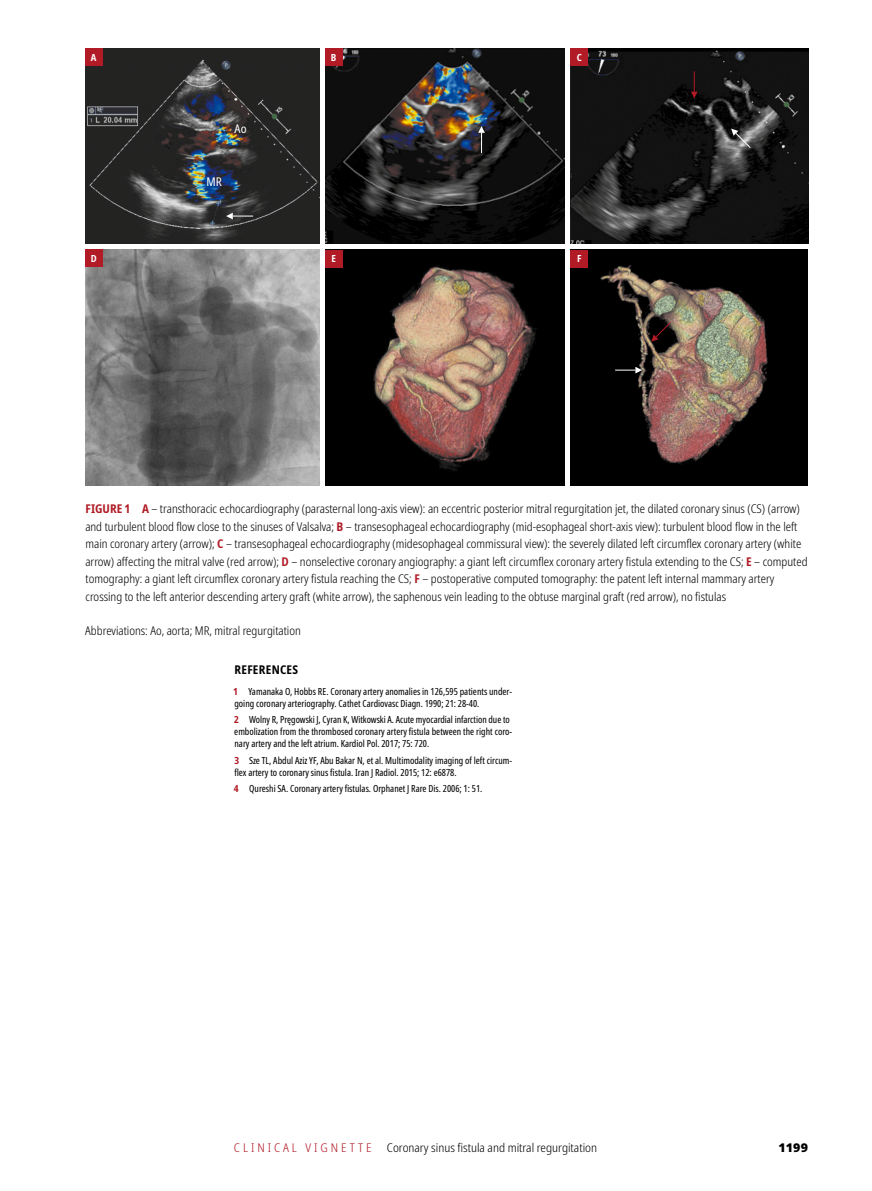
<style>
.page{position:relative;width:872px;height:1191px;background:#fff}
.page>*{position:absolute;margin:0;border:0;box-sizing:border-box;transform-origin:0 0}
.t1{font:300 condensed 12px/17.4px "Noto Sans";color:#000}
.t2{font:300 condensed 12px "Noto Sans";color:#000;scale:1.04 1}
.t3{font:300 condensed 12px "Noto Sans";letter-spacing:.24em;color:#b01b26;scale:1.04 1}
.t4{font:700 condensed 12px "Noto Sans";letter-spacing:.025em;color:#000}
.t5{font:900 12px "Noto Sans";color:#000;scale:1.04 1}
.t6{font:condensed 12px "Noto Sans";color:#fff}
.t7{font:extra-condensed 9.75px/12px "Noto Sans";color:#000}
.t8{font:700 condensed 9.75px "Noto Sans";color:#fff}
.s1{font-weight:700;color:#b01b26}
.s2{font-weight:700;font-stretch:condensed;color:#b01b26}
</style>
<div class="page">
<img style="left:85px;top:48px;width:234px;height:196px">
<img style="left:325px;top:48px;width:239px;height:195px">
<img style="left:570px;top:48px;width:238px;height:196px">
<img style="left:85px;top:250px;width:234px;height:235px">
<img style="left:325px;top:250px;width:239px;height:235px">
<img style="left:570px;top:250px;width:238px;height:235px">
<div style="left:85px;top:48px;width:17px;height:18px;background:#b01b26"></div>
<div style="left:325px;top:48px;width:17px;height:18px;background:#b01b26"></div>
<div style="left:570px;top:48px;width:18px;height:18px;background:#b01b26"></div>
<div style="left:85px;top:250px;width:17px;height:17px;background:#b01b26"></div>
<div style="left:325px;top:250px;width:17px;height:17px;background:#b01b26"></div>
<div style="left:570px;top:250px;width:18px;height:17px;background:#b01b26"></div>
<svg style="left:478px;top:126px;width:7px;height:27px"></svg>
<svg style="left:731px;top:129px;width:20px;height:20px"></svg>
<svg style="left:615px;top:367px;width:27px;height:6px"></svg>
<svg style="left:226px;top:213px;width:27px;height:6px"></svg>
<svg style="left:691px;top:71px;width:6px;height:27px"></svg>
<svg style="left:651px;top:321px;width:20px;height:21px"></svg>
<p class="t8" style="left:91px;top:50px;width:7px">A</p>
<p class="t8" style="left:331px;top:50px;width:7px">B</p>
<p class="t8" style="left:577px;top:50px;width:7px">C</p>
<p class="t6" style="left:234px;top:121px;width:14px">Ao</p>
<p class="t6" style="left:206px;top:173px;width:17px">MR</p>
<p class="t8" style="left:91px;top:251px;width:7px">D</p>
<p class="t8" style="left:331px;top:252px;width:6px">E</p>
<p class="t8" style="left:577px;top:252px;width:6px">F</p>
<p class="t1" style="left:85px;top:501px;width:724px"><span class="s1">FIGURE 1 A</span> – transthoracic echocardiography (parasternal long‑axis view): an eccentric posterior mitral regurgitation jet, the dilated coronary sinus (CS) (arrow) and turbulent blood flow close to the sinuses of Valsalva; <span class="s1">B</span> – transesophageal echocardiography (mid‑esophageal short‑axis view): turbulent blood flow in the left main coronary artery (arrow); <span class="s1">C</span> – transesophageal echocardiography (midesophageal commissural view): the severely dilated left circumflex coronary artery (white arrow) affecting the mitral valve (red arrow); <span class="s1">D</span> – nonselective coronary angiography: a giant left circumflex coronary artery fistula extending to the CS; <span class="s1">E</span> – computed tomography: a giant left circumflex coronary artery fistula reaching the CS; <span class="s1">F</span> – postoperative computed tomography: the patent left internal mammary artery crossing to the left anterior descending artery graft (white arrow), the saphenous vein leading to the obtuse marginal graft (red arrow), no fistulas</p>
<p class="t1" style="left:85px;top:622px;width:217px">Abbreviations: Ao, aorta; MR, mitral regurgitation</p>
<p class="t4" style="left:234px;top:660px;width:65px">REFERENCES</p>
<p class="t7" style="left:233px;top:685px;width:280px"><span class="s2">1</span> Yamanaka O, Hobbs RE. Coronary artery anomalies in 126,595 patients under‑ going coronary arteriography. Cathet Cardiovasc Diagn. 1990; 21: 28-40.</p>
<p class="t7" style="left:234px;top:714px;width:279px"><span class="s2">2</span> Wolny R, Pręgowski J, Cyran K, Witkowski A. Acute myocardial infarction due to embolization from the thrombosed coronary artery fistula between the right coro‑ nary artery and the left atrium. Kardiol Pol. 2017; 75: 720.</p>
<p class="t7" style="left:234px;top:754px;width:279px"><span class="s2">3</span> Sze TL, Abdul Aziz YF, Abu Bakar N, et al. Multimodality imaging of left circum‑ flex artery to coronary sinus fistula. Iran J Radiol. 2015; 12: e6878.</p>
<p class="t7" style="left:234px;top:783px;width:250px"><span class="s2">4</span> Qureshi SA. Coronary artery fistulas. Orphanet J Rare Dis. 2006; 1: 51.</p>
<p class="t3" style="left:234px;top:1139px;width:134px">CLINICAL VIGNETTE</p>
<p class="t2" style="left:387px;top:1139px;width:203px">Coronary sinus fistula and mitral regurgitation</p>
<p class="t5" style="left:778px;top:1138px;width:30px">1199</p>
</div>
